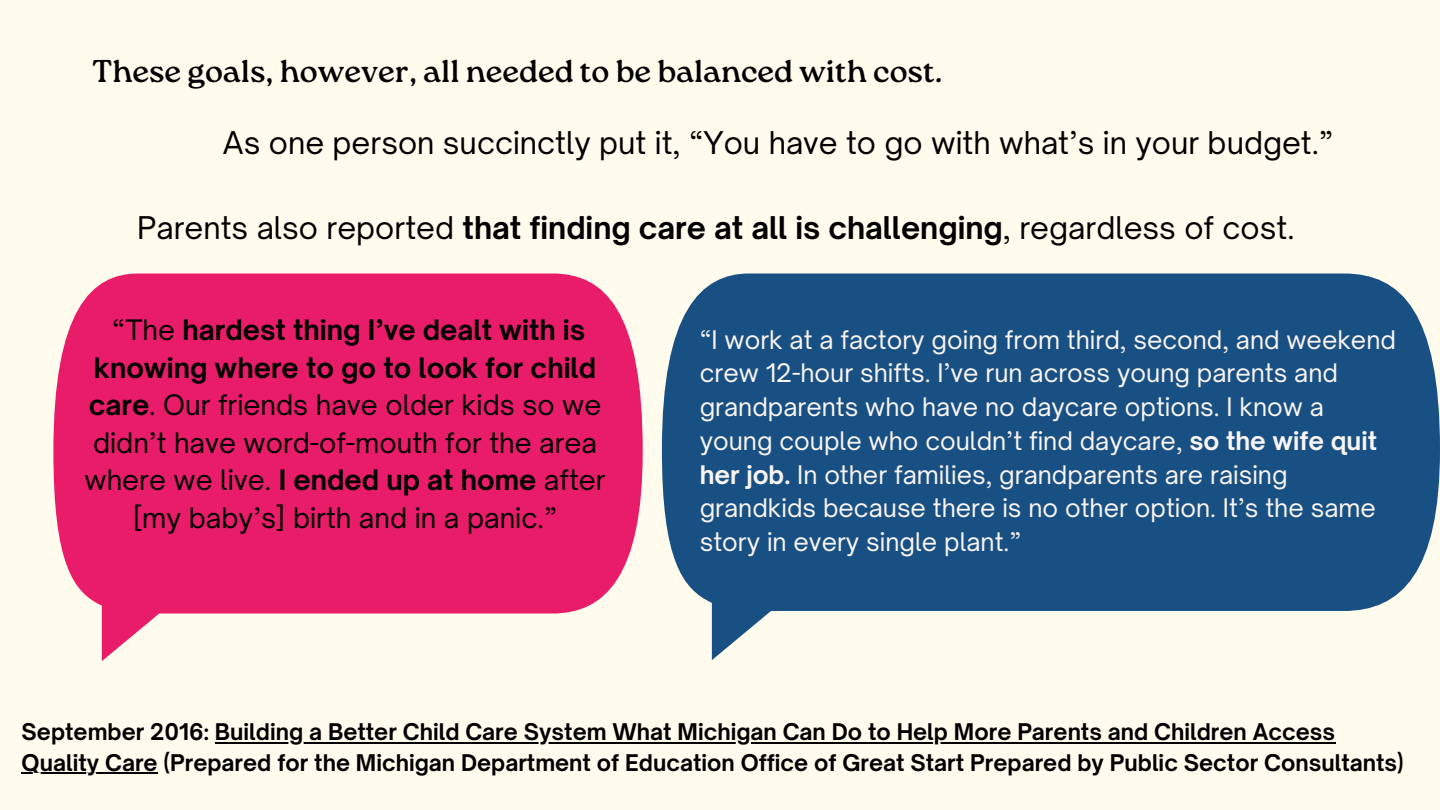
<style>
.page{position:relative;width:1440px;height:810px;background:#fffbed}
.page>*{position:absolute;margin:0;border:0;box-sizing:border-box;transform-origin:0 0}
.t1{font:31.5px "Roca One";color:#000}
.t2{font:30px "Open Sauce One";color:#000}
.t3{font:27px/37.5px "Open Sauce One";color:#000;text-align:center}
.t4{font:24.5px/33.8px "Open Sauce One";color:#faf5f3}
.t5{font:700 22px/30.8px "Open Sauce One";color:#000}
.s1{font-weight:700}
</style>
<div class="page">
<div style="left:53px;top:274px;width:590px;height:340px;background:#e91c69"></div>
<div style="left:662px;top:274px;width:778px;height:337px;background:#195083"></div>
<hr style="left:215px;top:742px;width:1120px;height:1px;background:#000">
<hr style="left:22px;top:773px;width:136px;height:1px;background:#000">
<p class="t1" style="left:92px;top:52px;width:852px">These goals, however, all needed to be balanced with cost.</p>
<p class="t2" style="left:223px;top:124px;width:1112px">As one person succinctly put it, “You have to go with what’s in your budget.”</p>
<p class="t2" style="left:137px;top:209px;width:1159px">Parents also reported <span class="s1">that finding care at all is challenging</span>, regardless of cost.</p>
<p class="t3" style="left:85px;top:311px;width:523px">“The <span class="s1">hardest thing I’ve dealt with is knowing where to go to look for child care</span>. Our friends have older kids so we didn’t have word-of-mouth for the area where we live. <span class="s1">I ended up at home</span> after [my baby’s] birth and in a panic.”</p>
<p class="t4" style="left:700px;top:322px;width:698px">“I work at a factory going from third, second, and weekend crew 12-hour shifts. I’ve run across young parents and grandparents who have no daycare options. I know a young couple who couldn’t find daycare, <span class="s1">so the wife quit her job.</span> In other families, grandparents are raising grandkids because there is no other option. It’s the same story in every single plant.”</p>
<p class="t5" style="left:22px;top:717px;width:1384px">September 2016: Building a Better Child Care System What Michigan Can Do to Help More Parents and Children Access<br>Quality Care (Prepared for the Michigan Department of Education Office of Great Start Prepared by Public Sector Consultants)</p>
</div>
